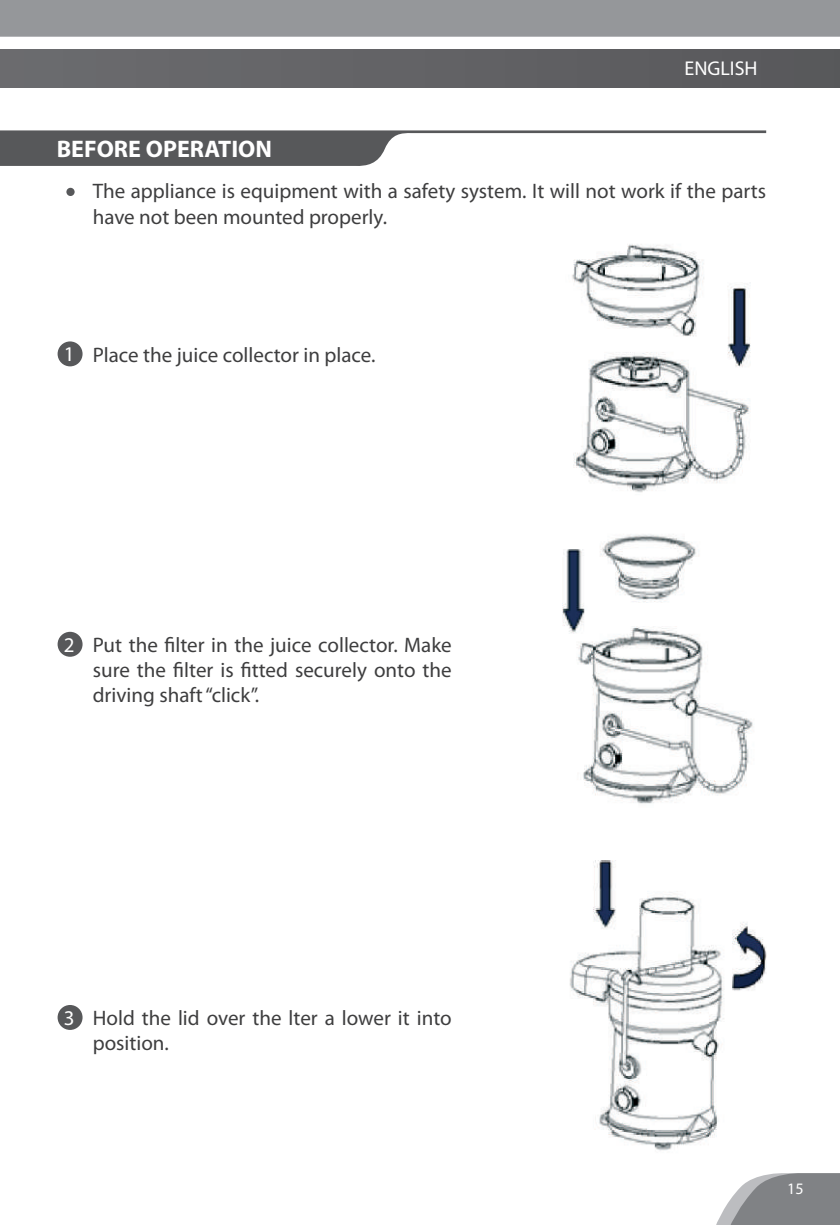
<style>
.page{position:relative;width:840px;height:1225px;background:#fff}
.page>*{position:absolute;margin:0;border:0;box-sizing:border-box;transform-origin:0 0}
.t1{font:700 24px "Myriad Pro";color:#fff}
.t2{font:21px/25.2px "Myriad Pro";color:#3e3e3f}
.t3{font:21px "Myriad Pro";color:#fff}
.t4{font:20px "Myriad Pro";color:#fff}
.t5{font:16px "Myriad Pro";color:#fff}
</style>
<div class="page">
<svg style="left:0;top:130px;width:765px;height:36px"></svg>
<div style="left:58px;top:632px;width:24px;height:25px;background:#57585a;border-radius:50%"></div>
<div style="left:58px;top:1005px;width:24px;height:25px;background:#57585a;border-radius:50%"></div>
<div style="left:58px;top:341px;width:24px;height:25px;background:#57585a;border-radius:50%"></div>
<div style="left:66px;top:188px;width:9px;height:8px;background:#57585a;border-radius:50%"></div>
<img style="left:572px;top:244px;width:179px;height:249px">
<img style="left:562px;top:534px;width:191px;height:270px">
<img style="left:569px;top:860px;width:196px;height:291px">
<svg style="left:0;top:0;width:839px;height:50px;fill:#95979a"></svg>
<div style="left:0;top:50px;width:839px;height:37px;background:#636366"></div>
<svg style="left:716px;top:1173px;width:123px;height:52px;background:#9a9b9e"></svg>
<p class="t1" style="left:57px;top:133px;width:216px">BEFORE OPERATION</p>
<p class="t4" style="left:684px;top:56px;width:75px">ENGLISH</p>
<p class="t2" style="left:93px;top:178px;width:674px">The appliance is equipment with a safety system. It will not work if the parts have not been mounted properly.</p>
<p class="t3" style="left:64px;top:341px;width:12px">1</p>
<p class="t2" style="left:93px;top:342px;width:284px">Place the juice collector in place.</p>
<p class="t3" style="left:64px;top:631px;width:12px">2</p>
<p class="t2" style="left:93px;top:632px;width:360px;text-align:justify">Put the filter in the juice collector. Make sure the filter is fitted securely onto the driving shaft “click”.</p>
<p class="t3" style="left:64px;top:1004px;width:12px">3</p>
<p class="t2" style="left:93px;top:1005px;width:360px">Hold the lid over the lter a lower it into position.</p>
<p class="t5" style="left:786px;top:1179px;width:18px">15</p>
</div>
